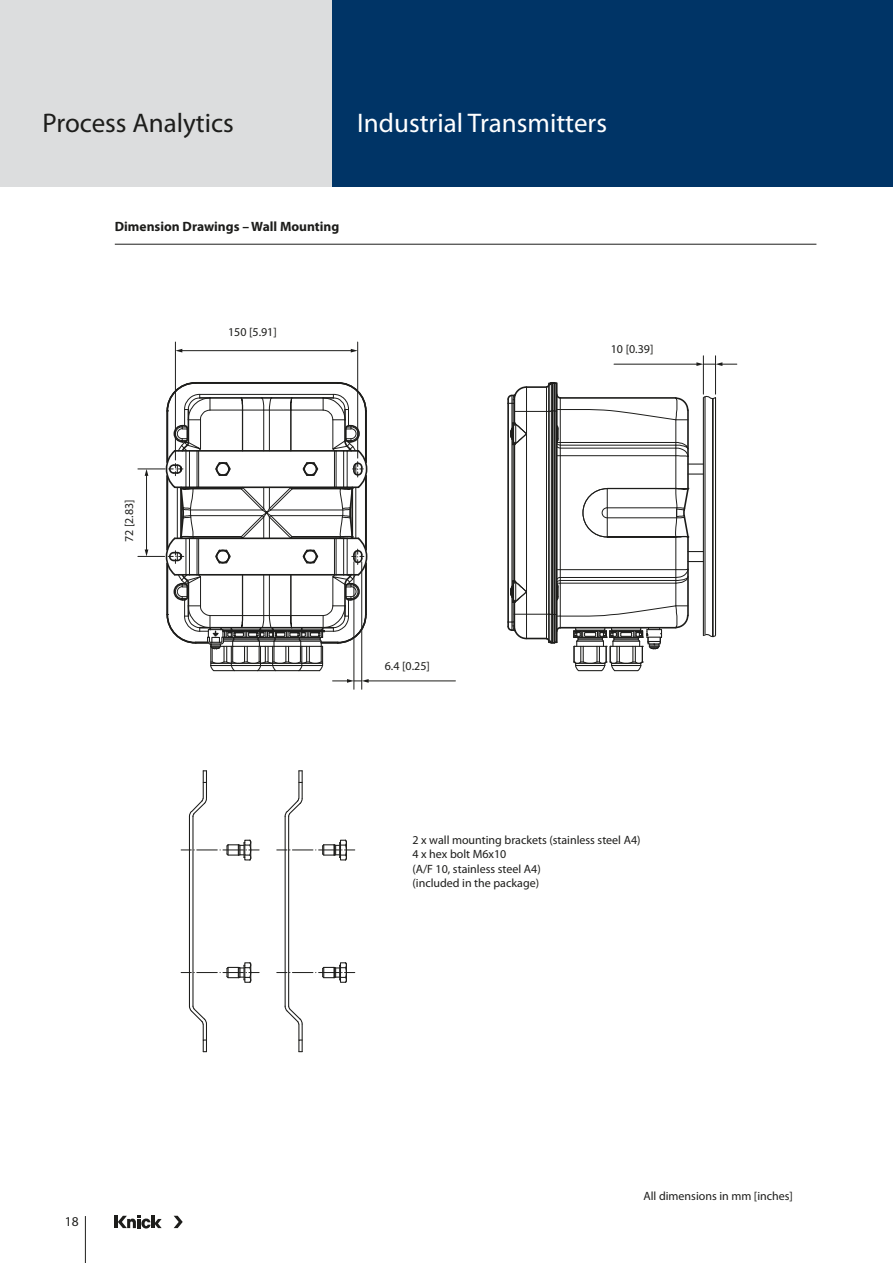
<style>
.page{position:relative;width:893px;height:1263px;background:#fff}
.page>*{position:absolute;margin:0;border:0;box-sizing:border-box;transform-origin:0 0}
.t1{font:27px "Myriad Pro";color:#fff}
.t2{font:27px "Myriad Pro";color:#1d1d1b}
.t3{font:700 13.5px "Myriad Pro";color:#1d1d1b}
.t4{font:13.5px "Myriad Pro";color:#1d1d1b}
.t5{font:12px/14.2px "Myriad Pro";color:#1d1d1b}
</style>
<div class="page">
<div style="left:332px;top:0;width:561px;height:187px;background:#003466"></div>
<div style="left:0;top:0;width:332px;height:187px;background:#dcddde"></div>
<hr style="left:85px;top:1216px;width:1px;height:47px;background:#1d1d1b">
<hr style="left:114px;top:1216px;width:4px;height:12px;background:#1d1d1b">
<svg style="left:174px;top:1216px;width:9px;height:12px"></svg>
<svg style="left:118px;top:1216px;width:44px;height:12px"></svg>
<hr style="left:115px;top:244px;width:701px;height:1px;background:#1d1d1b">
<hr style="left:189px;top:816px;width:1px;height:190px;background:#1d1d1b">
<hr style="left:192px;top:816px;width:1px;height:190px;background:#1d1d1b">
<svg style="left:188px;top:1005px;width:19px;height:48px"></svg>
<svg style="left:188px;top:770px;width:19px;height:47px"></svg>
<hr style="left:285px;top:816px;width:1px;height:190px;background:#1d1d1b">
<hr style="left:288px;top:816px;width:1px;height:190px;background:#1d1d1b">
<svg style="left:284px;top:1005px;width:19px;height:48px"></svg>
<svg style="left:284px;top:770px;width:19px;height:47px"></svg>
<svg style="left:507px;top:381px;width:210px;height:291px"></svg>
<hr style="left:181px;top:350px;width:171px;height:1px;background:#1d1d1b">
<svg style="left:176px;top:349px;width:6px;height:3px"></svg>
<svg style="left:351px;top:349px;width:6px;height:3px"></svg>
<hr style="left:357px;top:342px;width:1px;height:116px;background:#1d1d1b">
<hr style="left:175px;top:342px;width:1px;height:118px;background:#1d1d1b">
<svg style="left:138px;top:381px;width:230px;height:291px"></svg>
<hr style="left:354px;top:562px;width:1px;height:127px;background:#1d1d1b">
<hr style="left:361px;top:562px;width:1px;height:127px;background:#1d1d1b">
<hr style="left:367px;top:681px;width:88px;height:1px;background:#1d1d1b">
<svg style="left:333px;top:679px;width:36px;height:4px"></svg>
<hr style="left:715px;top:356px;width:1px;height:38px;background:#1d1d1b">
<hr style="left:703px;top:356px;width:1px;height:38px;background:#1d1d1b">
<hr style="left:614px;top:364px;width:84px;height:1px;background:#1d1d1b">
<svg style="left:696px;top:362px;width:41px;height:4px"></svg>
<svg style="left:181px;top:839px;width:78px;height:22px"></svg>
<svg style="left:181px;top:961px;width:78px;height:23px"></svg>
<svg style="left:277px;top:839px;width:78px;height:22px"></svg>
<svg style="left:277px;top:961px;width:78px;height:23px"></svg>
<h1 class="t2" style="left:43px;top:113px;width:193px">Process Analytics</h1>
<h1 class="t1" style="left:357px;top:113px;width:251px">Industrial Transmitters</h1>
<p class="t3" style="left:115px;top:221px;width:226px">Dimension Drawings – Wall Mounting</p>
<p class="t5" style="left:228px;top:326px;width:50px">150 [5.91]</p>
<p class="t5" style="left:611px;top:342px;width:44px">10 [0.39]</p>
<p class="t5" style="left:123px;top:542px;width:44px;rotate:-90deg">72 [2.83]</p>
<p class="t5" style="left:385px;top:660px;width:47px">6.4 [0.25]</p>
<p class="t5" style="left:412px;top:834px;width:230px">2 x wall mounting brackets (stainless steel A4)<br>4 x hex bolt M6x10<br>(A/F 10, stainless steel A4)<br>(included in the package)</p>
<p class="t4" style="left:65px;top:1216px;width:15px">18</p>
<p class="t5" style="left:643px;top:1189px;width:151px">All dimensions in mm [inches]</p>
</div>
